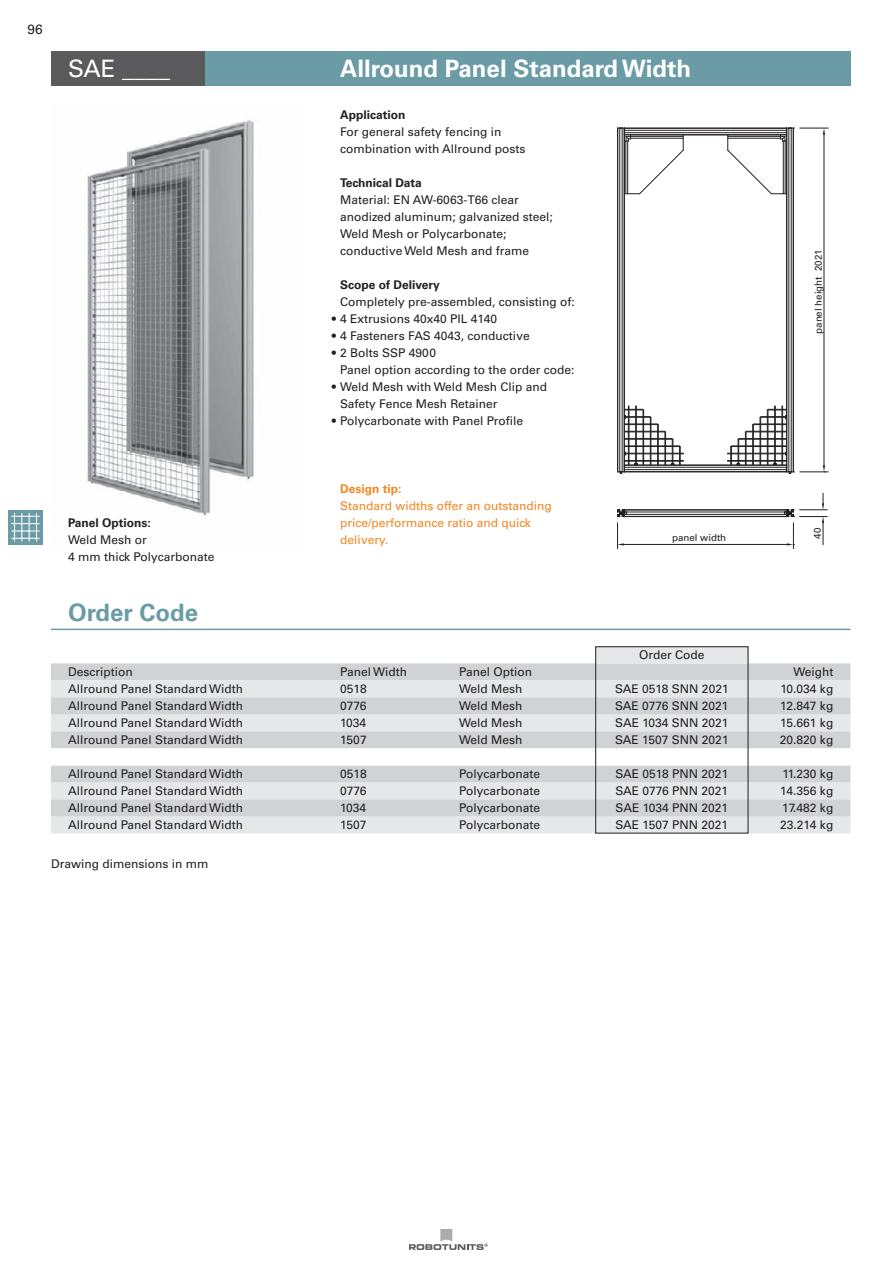
<style>
.page{position:relative;width:893px;height:1263px;background:#fff}
.page>*{position:absolute;margin:0;border:0;box-sizing:border-box;transform-origin:0 0}
.t1{font:700 24px "Univers LT Std";color:#fff}
.t2{font:700 24px "Univers LT Std";color:#6b9ca6}
.t3{font:24px "Univers LT Std";color:#fff}
.t4{font:13.5px "Univers LT Std";color:#231f20}
.t5{font:12px/17px "Univers LT Std";color:#231f20}
.t6{font:12px/17px "Univers LT Std";color:#f58520}
.t7{font:700 12px "Univers LT Std";color:#231f20}
.t8{font:700 12px "Univers LT Std";color:#f58520}
.t9{font:9.75px "Univers";color:#231f20}
</style>
<div class="page">
<svg style="left:409px;top:1229px;width:79px;height:21px"></svg>
<div style="left:9px;top:510px;width:34px;height:34px;background:#6b9ca6"></div>
<svg style="left:11px;top:513px;width:29px;height:28px"></svg>
<img style="left:87px;top:119px;width:167px;height:400px">
<hr style="left:824px;top:134px;width:1px;height:332px;background:#231f20">
<hr style="left:623px;top:544px;width:164px;height:1px;background:#231f20">
<hr style="left:624px;top:465px;width:163px;height:1px;background:#231f20">
<hr style="left:624px;top:467px;width:163px;height:1px;background:#231f20">
<hr style="left:624px;top:469px;width:163px;height:1px;background:#231f20">
<hr style="left:624px;top:471px;width:163px;height:1px;background:#231f20">
<hr style="left:624px;top:472px;width:163px;height:1px;background:#231f20">
<hr style="left:624px;top:128px;width:163px;height:1px;background:#231f20">
<hr style="left:624px;top:130px;width:163px;height:1px;background:#231f20">
<hr style="left:624px;top:132px;width:163px;height:1px;background:#231f20">
<hr style="left:624px;top:134px;width:163px;height:1px;background:#231f20">
<hr style="left:624px;top:135px;width:163px;height:1px;background:#231f20">
<hr style="left:617px;top:128px;width:1px;height:344px;background:#231f20">
<hr style="left:619px;top:128px;width:1px;height:344px;background:#231f20">
<hr style="left:622px;top:128px;width:1px;height:344px;background:#231f20">
<hr style="left:624px;top:135px;width:1px;height:330px;background:#231f20">
<hr style="left:786px;top:135px;width:1px;height:330px;background:#231f20">
<hr style="left:787px;top:128px;width:1px;height:344px;background:#231f20">
<hr style="left:789px;top:128px;width:1px;height:344px;background:#231f20">
<hr style="left:791px;top:128px;width:1px;height:344px;background:#231f20">
<hr style="left:793px;top:128px;width:1px;height:344px;background:#231f20">
<hr style="left:624px;top:514px;width:163px;height:1px;background:#231f20">
<hr style="left:624px;top:516px;width:163px;height:1px;background:#231f20">
<hr style="left:624px;top:509px;width:163px;height:1px;background:#231f20">
<hr style="left:624px;top:512px;width:163px;height:1px;background:#231f20">
<hr style="left:624px;top:510px;width:163px;height:1px;background:#231f20">
<svg style="left:617px;top:509px;width:10px;height:8px"></svg>
<svg style="left:784px;top:509px;width:10px;height:8px"></svg>
<hr style="left:624px;top:432px;width:41px;height:1px;background:#231f20">
<hr style="left:624px;top:431px;width:41px;height:1px;background:#231f20">
<hr style="left:624px;top:439px;width:49px;height:1px;background:#231f20">
<hr style="left:624px;top:438px;width:48px;height:1px;background:#231f20">
<hr style="left:624px;top:446px;width:55px;height:1px;background:#231f20">
<hr style="left:625px;top:454px;width:58px;height:1px;background:#231f20">
<hr style="left:625px;top:453px;width:58px;height:1px;background:#231f20">
<hr style="left:624px;top:461px;width:59px;height:1px;background:#231f20">
<hr style="left:624px;top:460px;width:59px;height:1px;background:#231f20">
<svg style="left:665px;top:432px;width:16px;height:34px"></svg>
<svg style="left:617px;top:406px;width:42px;height:68px"></svg>
<hr style="left:753px;top:424px;width:34px;height:1px;background:#231f20">
<hr style="left:745px;top:432px;width:42px;height:1px;background:#231f20">
<hr style="left:746px;top:431px;width:41px;height:1px;background:#231f20">
<hr style="left:738px;top:439px;width:49px;height:1px;background:#231f20">
<hr style="left:739px;top:438px;width:48px;height:1px;background:#231f20">
<hr style="left:731px;top:446px;width:56px;height:1px;background:#231f20">
<hr style="left:727px;top:454px;width:59px;height:1px;background:#231f20">
<hr style="left:727px;top:453px;width:59px;height:1px;background:#231f20">
<hr style="left:727px;top:461px;width:60px;height:1px;background:#231f20">
<hr style="left:727px;top:460px;width:60px;height:1px;background:#231f20">
<svg style="left:730px;top:425px;width:24px;height:41px"></svg>
<svg style="left:760px;top:406px;width:34px;height:68px"></svg>
<svg style="left:618px;top:128px;width:66px;height:67px"></svg>
<svg style="left:726px;top:128px;width:67px;height:67px"></svg>
<svg style="left:800px;top:128px;width:28px;height:7px"></svg>
<svg style="left:800px;top:465px;width:28px;height:8px"></svg>
<svg style="left:787px;top:523px;width:7px;height:26px"></svg>
<svg style="left:617px;top:523px;width:7px;height:26px"></svg>
<svg style="left:800px;top:516px;width:27px;height:29px"></svg>
<svg style="left:800px;top:493px;width:27px;height:17px"></svg>
<div style="left:51px;top:663px;width:799px;height:17px;background:#d1d2d4"></div>
<div style="left:51px;top:680px;width:799px;height:153px;background:#e6e7e9"></div>
<svg style="left:51px;top:697px;width:799px;height:119px;background:#d8d9db"></svg>
<svg style="left:51px;top:748px;width:799px;height:17px"></svg>
<div style="left:595px;top:646px;width:153px;height:17px;background:#e6e7e9"></div>
<div style="left:595px;top:646px;width:153px;height:187px;border:1px solid #231f20"></div>
<div style="left:51px;top:51px;width:799px;height:34px;background:#6b9ca6"></div>
<div style="left:51px;top:51px;width:153px;height:34px;background:#5a5a5d"></div>
<hr style="left:51px;top:629px;width:799px;height:1px;background:#6b9ca6">
<p class="t4" style="left:28px;top:21px;width:17px">96</p>
<h1 class="t3" style="left:68px;top:54px;width:104px">SAE ____</h1>
<h1 class="t1" style="left:340px;top:54px;width:353px">Allround Panel Standard Width</h1>
<p class="t7" style="left:340px;top:108px;width:67px">Application</p>
<p class="t5" style="left:340px;top:123px;width:187px">For general safety fencing in combination with Allround posts</p>
<p class="t7" style="left:340px;top:176px;width:83px">Technical Data</p>
<p class="t5" style="left:340px;top:191px;width:214px">Material: EN AW-6063-T66 clear anodized aluminum; galvanized steel;<br>Weld Mesh or Polycarbonate; conductive Weld Mesh and frame</p>
<p class="t7" style="left:340px;top:278px;width:101px">Scope of Delivery</p>
<p class="t5" style="left:340px;top:293px;width:236px">Completely pre-assembled, consisting of:</p>
<p class="t5" style="left:332px;top:310px;width:167px">• 4 Extrusions 40x40 PIL 4140</p>
<p class="t5" style="left:332px;top:327px;width:200px">• 4 Fasteners FAS 4043, conductive</p>
<p class="t5" style="left:340px;top:344px;width:236px;text-indent:-9px">• 2 Bolts SSP 4900<br>Panel option according to the order code:</p>
<p class="t5" style="left:340px;top:378px;width:208px;text-indent:-9px">• Weld Mesh with Weld Mesh Clip and<br>Safety Fence Mesh Retainer</p>
<p class="t5" style="left:332px;top:412px;width:193px">• Polycarbonate with Panel Profile</p>
<p class="t9" style="left:813px;top:334px;width:86px;rotate:-90deg">panel height 2021</p>
<p class="t7" style="left:68px;top:516px;width:84px">Panel Options:</p>
<p class="t5" style="left:68px;top:532px;width:148px">Weld Mesh or<br>4 mm thick Polycarbonate</p>
<h1 class="t2" style="left:68px;top:598px;width:132px">Order Code</h1>
<p class="t8" style="left:340px;top:482px;width:63px">Design tip:</p>
<p class="t6" style="left:340px;top:498px;width:213px">Standard widths offer an outstanding price/performance ratio and quick delivery.</p>
<p class="t9" style="left:672px;top:532px;width:56px">panel width</p>
<p class="t9" style="left:811px;top:539px;width:12px;rotate:-90deg">40</p>
<p class="t5" style="left:639px;top:646px;width:67px">Order Code</p>
<p class="t5" style="left:68px;top:663px;width:66px">Description</p>
<p class="t5" style="left:340px;top:663px;width:69px">Panel Width</p>
<p class="t5" style="left:459px;top:663px;width:74px">Panel Option</p>
<p class="t5" style="left:793px;top:663px;width:42px">Weight</p>
<p class="t5" style="left:68px;top:680px;width:177px">Allround Panel Standard Width</p>
<p class="t5" style="left:340px;top:680px;width:28px">0518</p>
<p class="t5" style="left:459px;top:680px;width:65px">Weld Mesh</p>
<p class="t5" style="left:615px;top:680px;width:115px">SAE 0518 SNN 2021</p>
<p class="t5" style="left:780px;top:680px;width:54px">10.034 kg</p>
<p class="t5" style="left:68px;top:697px;width:177px">Allround Panel Standard Width</p>
<p class="t5" style="left:340px;top:697px;width:28px">0776</p>
<p class="t5" style="left:459px;top:697px;width:65px">Weld Mesh</p>
<p class="t5" style="left:615px;top:697px;width:115px">SAE 0776 SNN 2021</p>
<p class="t5" style="left:780px;top:697px;width:55px">12.847 kg</p>
<p class="t5" style="left:68px;top:714px;width:177px">Allround Panel Standard Width</p>
<p class="t5" style="left:340px;top:714px;width:28px">1034</p>
<p class="t5" style="left:459px;top:714px;width:65px">Weld Mesh</p>
<p class="t5" style="left:615px;top:714px;width:115px">SAE 1034 SNN 2021</p>
<p class="t5" style="left:780px;top:714px;width:55px">15.661 kg</p>
<p class="t5" style="left:68px;top:731px;width:177px">Allround Panel Standard Width</p>
<p class="t5" style="left:340px;top:731px;width:28px">1507</p>
<p class="t5" style="left:459px;top:731px;width:65px">Weld Mesh</p>
<p class="t5" style="left:615px;top:731px;width:115px">SAE 1507 SNN 2021</p>
<p class="t5" style="left:780px;top:731px;width:55px">20.820 kg</p>
<p class="t5" style="left:68px;top:765px;width:177px">Allround Panel Standard Width</p>
<p class="t5" style="left:340px;top:765px;width:28px">0518</p>
<p class="t5" style="left:459px;top:765px;width:82px">Polycarbonate</p>
<p class="t5" style="left:615px;top:765px;width:114px">SAE 0518 PNN 2021</p>
<p class="t5" style="left:783px;top:765px;width:52px">11.230 kg</p>
<p class="t5" style="left:68px;top:782px;width:177px">Allround Panel Standard Width</p>
<p class="t5" style="left:340px;top:782px;width:28px">0776</p>
<p class="t5" style="left:459px;top:782px;width:82px">Polycarbonate</p>
<p class="t5" style="left:615px;top:782px;width:114px">SAE 0776 PNN 2021</p>
<p class="t5" style="left:780px;top:782px;width:55px">14.356 kg</p>
<p class="t5" style="left:68px;top:799px;width:177px">Allround Panel Standard Width</p>
<p class="t5" style="left:340px;top:799px;width:28px">1034</p>
<p class="t5" style="left:459px;top:799px;width:82px">Polycarbonate</p>
<p class="t5" style="left:616px;top:799px;width:114px">SAE 1034 PNN 2021</p>
<p class="t5" style="left:782px;top:799px;width:53px">17.482 kg</p>
<p class="t5" style="left:68px;top:816px;width:177px">Allround Panel Standard Width</p>
<p class="t5" style="left:340px;top:816px;width:28px">1507</p>
<p class="t5" style="left:459px;top:816px;width:82px">Polycarbonate</p>
<p class="t5" style="left:615px;top:816px;width:114px">SAE 1507 PNN 2021</p>
<p class="t5" style="left:780px;top:816px;width:55px">23.214 kg</p>
<p class="t5" style="left:51px;top:855px;width:159px">Drawing dimensions in mm</p>
</div>
